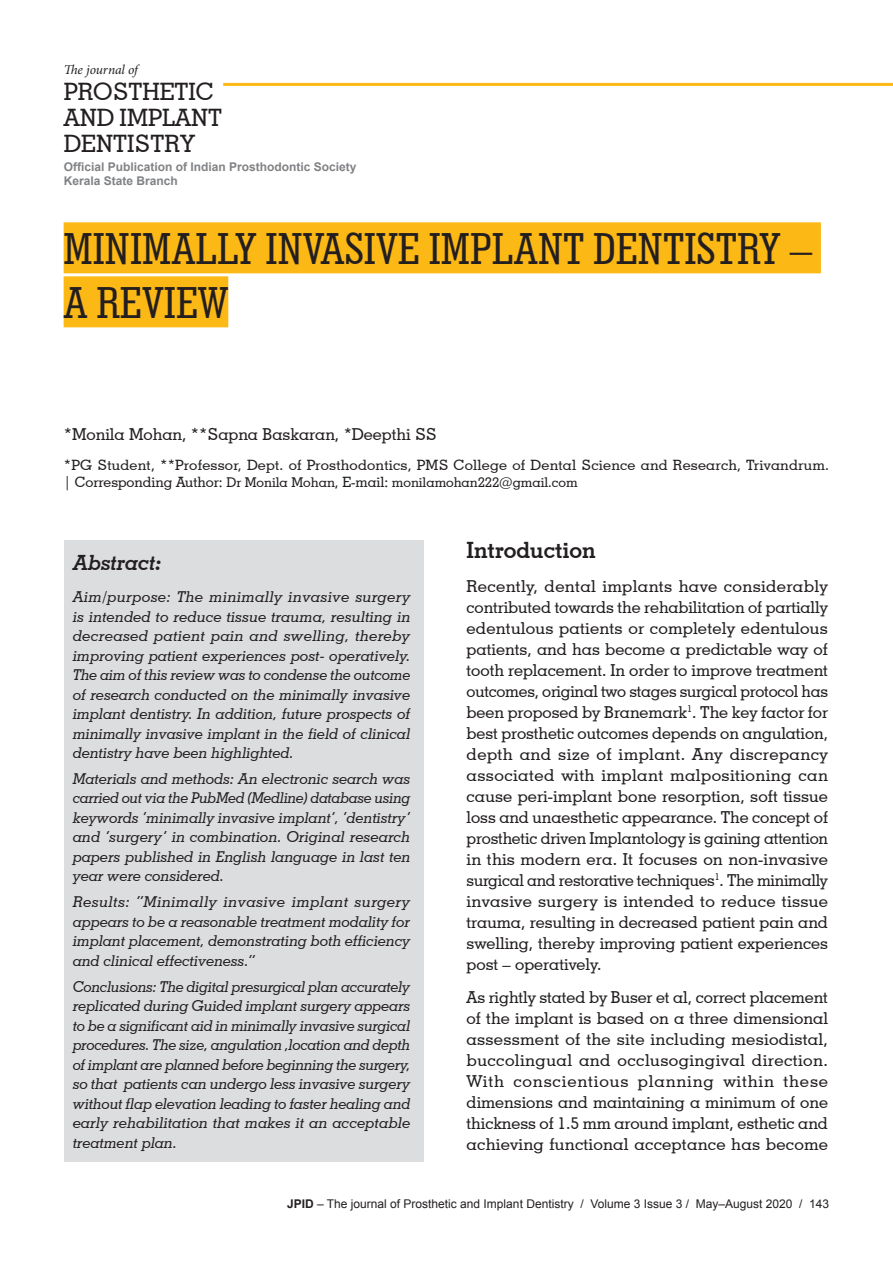
<style>
.page{position:relative;width:893px;height:1263px;background:#fff}
.page>*{position:absolute;margin:0;border:0;box-sizing:border-box;transform-origin:0 0}
.t1{font:500 condensed 45px/54px "Geometric Slab 703 BT";color:#231f20}
.t2{font:500 24px/26.2px "Geometric Slab 703 BT";color:#231f20}
.t3{font:700 22.5px "Geometric Slab 703 BT";color:#231f20}
.t4{font:italic 700 21px "Geometric Slab 703 BT";color:#231f20}
.t5{font:500 16.5px/21px "Geometric Slab 703 BT";color:#231f20;text-align:justify}
.t6{font:italic 500 15px/19.5px "Geometric Slab 703 BT";color:#231f20;text-align:justify}
.t7{font:500 14.25px "Geometric Slab 703 BT";letter-spacing:.015em;color:#231f20}
.t8{font:500 13.5px "Geometric Slab 703 BT";color:#231f20}
.t9{font:italic 13.5px "Minion Pro";letter-spacing:-.01em;color:#231f20}
.t10{font:12px "Arial";color:#231f20}
.t11{font:700 12px/14.4px "Arial";color:#808285}
.s1{font-size:14.25px}
.s2{font-weight:700}
</style>
<div class="page">
<hr style="left:223px;top:83px;width:670px;height:3px;background:#fcb814">
<div style="left:64px;top:540px;width:359px;height:622px;background:#dcdddf"></div>
<div style="left:64px;top:222px;width:757px;height:51px;background:#fcb814"></div>
<div style="left:64px;top:276px;width:164px;height:51px;background:#fcb814"></div>
<p class="t9" style="left:64px;top:60px;width:76px">The journal of</p>
<h2 class="t2" style="left:64px;top:78px;width:160px">PROSTHETIC<br>AND IMPLANT<br>DENTISTRY</h2>
<p class="t11" style="left:64px;top:160px;width:294px">Official Publication of Indian Prosthodontic Society<br>Kerala State Branch</p>
<h1 class="t1" style="left:64px;top:221px;width:750px">MINIMALLY INVASIVE IMPLANT DENTISTRY –<br>A REVIEW</h1>
<p class="t5" style="left:64px;top:423px;width:375px">*Monila Mohan, **Sapna Baskaran, *Deepthi SS</p>
<p class="t7" style="left:64px;top:456px;width:767px">*PG Student, **Professor, Dept. of Prosthodontics, Pms College of Dental Science and Research, Trivandrum.</p>
<p class="t8" style="left:64px;top:474px;width:515px"><span class="s1">| Corresponding Author:</span> Dr Monila Mohan<span class="s1">, E-mail:</span> monilamohan222@gmail.com</p>
<h3 class="t4" style="left:73px;top:549px;width:90px">Abstract:</h3>
<p class="t6" style="left:73px;top:587px;width:339px">Aim/purpose: The minimally invasive surgery is intended to reduce tissue trauma, resulting in decreased patient pain and swelling, thereby improving patient experiences post- operatively.<br>The aim of this review was to condense the outcome of research conducted on the minimally invasive implant dentistry. In addition, future prospects of minimally invasive implant in the field of clinical dentistry have been highlighted.</p>
<p class="t6" style="left:73px;top:769px;width:339px">Materials and methods: An electronic search was carried out via the PubMed (Medline) database using keywords ‘minimally invasive implant’, ‘dentistry’ and ‘surgery’ in combination. Original research papers published in English language in last ten year were considered.</p>
<p class="t6" style="left:73px;top:892px;width:339px">Results: “Minimally invasive implant surgery appears to be a reasonable treatment modality for implant placement, demonstrating both efficiency and clinical effectiveness.”</p>
<p class="t6" style="left:73px;top:976px;width:339px">Conclusions: The digital presurgical plan accurately replicated during Guided implant surgery appears to be a significant aid in minimally invasive surgical procedures. The size, angulation ,location and depth of implant are planned before beginning the surgery, so that patients can undergo less invasive surgery without flap elevation leading to faster healing and early rehabilitation that makes it an acceptable treatment plan.</p>
<h3 class="t3" style="left:467px;top:536px;width:131px">Introduction</h3>
<p class="t5" style="left:467px;top:575px;width:363px">Recently, dental implants have considerably contributed towards the rehabilitation of partially edentulous patients or completely edentulous patients, and has become a predictable way of tooth replacement. In order to improve treatment outcomes, original two stages surgical protocol has been proposed by Branemark<sup>1</sup>. The key factor for best prosthetic outcomes depends on angulation, depth and size of implant. Any discrepancy associated with implant malpositioning can cause peri-implant bone resorption, soft tissue loss and unaesthetic appearance. The concept of prosthetic driven Implantology is gaining attention in this modern era. It focuses on non-invasive surgical and restorative techniques<sup>1</sup>. The minimally invasive surgery is intended to reduce tissue trauma, resulting in decreased patient pain and swelling, thereby improving patient experiences post – operatively.</p>
<p class="t5" style="left:467px;top:987px;width:363px">As rightly stated by Buser et al, correct placement of the implant is based on a three dimensional assessment of the site including mesiodistal, buccolingual and occlusogingival direction.<br>With conscientious planning within these dimensions and maintaining a minimum of one thickness of 1.5 mm around implant, esthetic and achieving functional acceptance has become</p>
<p class="t10" style="left:287px;top:1196px;width:544px"><span class="s2">JPID</span> – The journal of Prosthetic and Implant Dentistry / Volume 3 Issue 3 / May–August 2020 / 143</p>
</div>
